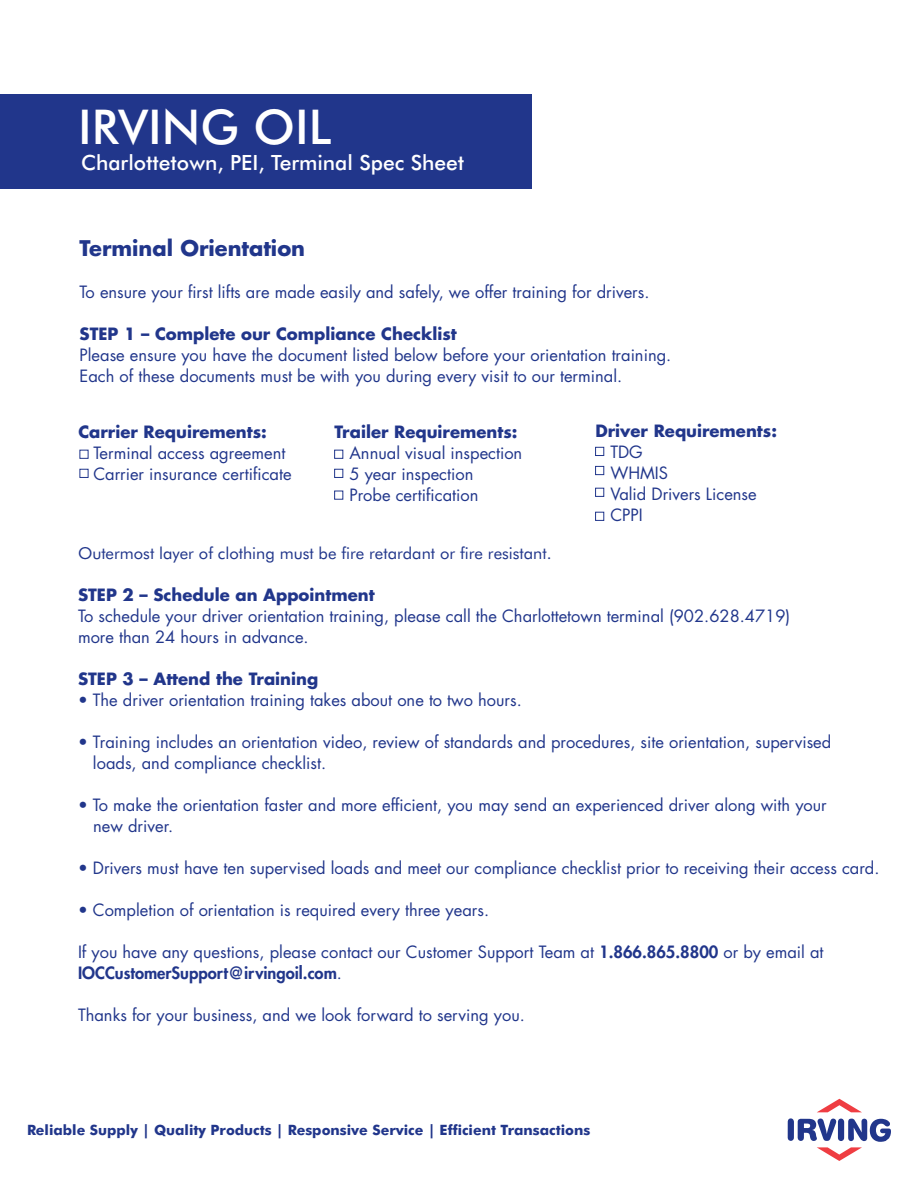
<style>
.page{position:relative;width:918px;height:1188px;background:#fff}
.page>*{position:absolute;margin:0;border:0;box-sizing:border-box;transform-origin:0 0}
.t1{font:500 48px "Futura BT";color:#fff}
.t2{font:500 21px "Futura BT";color:#fff}
.t3{font:700 21px "Futura Std";color:#21368b}
.t4{font:16.5px/21px "Futura Std";color:#21368b}
.t5{font:700 16.5px "Futura Std";color:#21368b}
.t6{font:16.5px "Futura BT";color:#21368b}
.t7{font:700 14.25px "Futura BT";color:#21368b}
.s1{font-weight:800}
</style>
<div class="page">
<svg style="left:817px;top:1099px;width:44px;height:13px"></svg>
<svg style="left:788px;top:1118px;width:103px;height:43px"></svg>
<div style="left:80px;top:450px;width:8px;height:9px;border:1px solid #21368b"></div>
<div style="left:80px;top:469px;width:8px;height:9px;border:1px solid #21368b"></div>
<div style="left:334px;top:450px;width:9px;height:9px;border:1px solid #21368b"></div>
<div style="left:334px;top:469px;width:9px;height:9px;border:1px solid #21368b"></div>
<div style="left:334px;top:491px;width:9px;height:8px;border:1px solid #21368b"></div>
<div style="left:0;top:94px;width:531px;height:94px;background:#21368b"></div>
<div style="left:595px;top:447px;width:9px;height:9px;border:1px solid #21368b"></div>
<div style="left:595px;top:466px;width:9px;height:9px;border:1px solid #21368b"></div>
<div style="left:595px;top:488px;width:9px;height:9px;border:1px solid #21368b"></div>
<div style="left:595px;top:512px;width:9px;height:9px;border:1px solid #21368b"></div>
<h1 class="t1" style="left:78px;top:98px;width:255px">IRVING OIL</h1>
<p class="t2" style="left:81px;top:150px;width:385px">Charlottetown, PEI, Terminal Spec Sheet</p>
<p class="t3" style="left:80px;top:234px;width:227px">Terminal Orientation</p>
<p class="t4" style="left:80px;top:282px;width:571px">To ensure your first lifts are made easily and safely, we offer training for drivers.</p>
<p class="t5" style="left:80px;top:323px;width:379px">STEP 1 – Complete our Compliance Checklist</p>
<p class="t4" style="left:80px;top:345px;width:593px">Please ensure you have the document listed below before your orientation training.<br>Each of these documents must be with you during every visit to our terminal.</p>
<p class="t5" style="left:78px;top:421px;width:190px">Carrier Requirements:</p>
<p class="t4" style="left:93px;top:443px;width:200px">Terminal access agreement<br>Carrier insurance certificate</p>
<p class="t5" style="left:334px;top:421px;width:185px">Trailer Requirements:</p>
<p class="t4" style="left:349px;top:443px;width:174px">Annual visual inspection<br>5 year inspection<br>Probe certification</p>
<p class="t5" style="left:595px;top:420px;width:183px">Driver Requirements:</p>
<p class="t4" style="left:610px;top:442px;width:148px">TDG<br>WHMIS<br>Valid Drivers License<br>CPPI</p>
<p class="t6" style="left:78px;top:544px;width:475px">Outermost layer of clothing must be fire retardant or fire resistant.</p>
<p class="t5" style="left:78px;top:584px;width:298px">STEP 2 – Schedule an Appointment</p>
<p class="t4" style="left:78px;top:606px;width:714px">To schedule your driver orientation training, please call the Charlottetown terminal (902.628.4719) more than 24 hours in advance.</p>
<p class="t5" style="left:78px;top:668px;width:242px">STEP 3 – Attend the Training</p>
<p class="t4" style="left:78px;top:690px;width:445px">• The driver orientation training takes about one to two hours.</p>
<p class="t4" style="left:93px;top:732px;width:740px;text-indent:-15px">• Training includes an orientation video, review of standards and procedures, site orientation, supervised loads, and compliance checklist.</p>
<p class="t4" style="left:93px;top:795px;width:735px;text-indent:-15px">• To make the orientation faster and more efficient, you may send an experienced driver along with your new driver.</p>
<p class="t4" style="left:78px;top:858px;width:803px">• Drivers must have ten supervised loads and meet our compliance checklist prior to receiving their access card.</p>
<p class="t4" style="left:78px;top:900px;width:413px">• Completion of orientation is required every three years.</p>
<p class="t4" style="left:78px;top:942px;width:747px">If you have any questions, please contact our Customer Support Team at <span class="s1">1.866.865.8800</span> or by email at<br><span class="s1">IOCCustomerSupport@irvingoil.com</span>.</p>
<p class="t4" style="left:78px;top:1005px;width:448px">Thanks for your business, and we look forward to serving you.</p>
<p class="t7" style="left:27px;top:1122px;width:565px">Reliable Supply | Quality Products | Responsive Service | Efficient Transactions</p>
</div>
